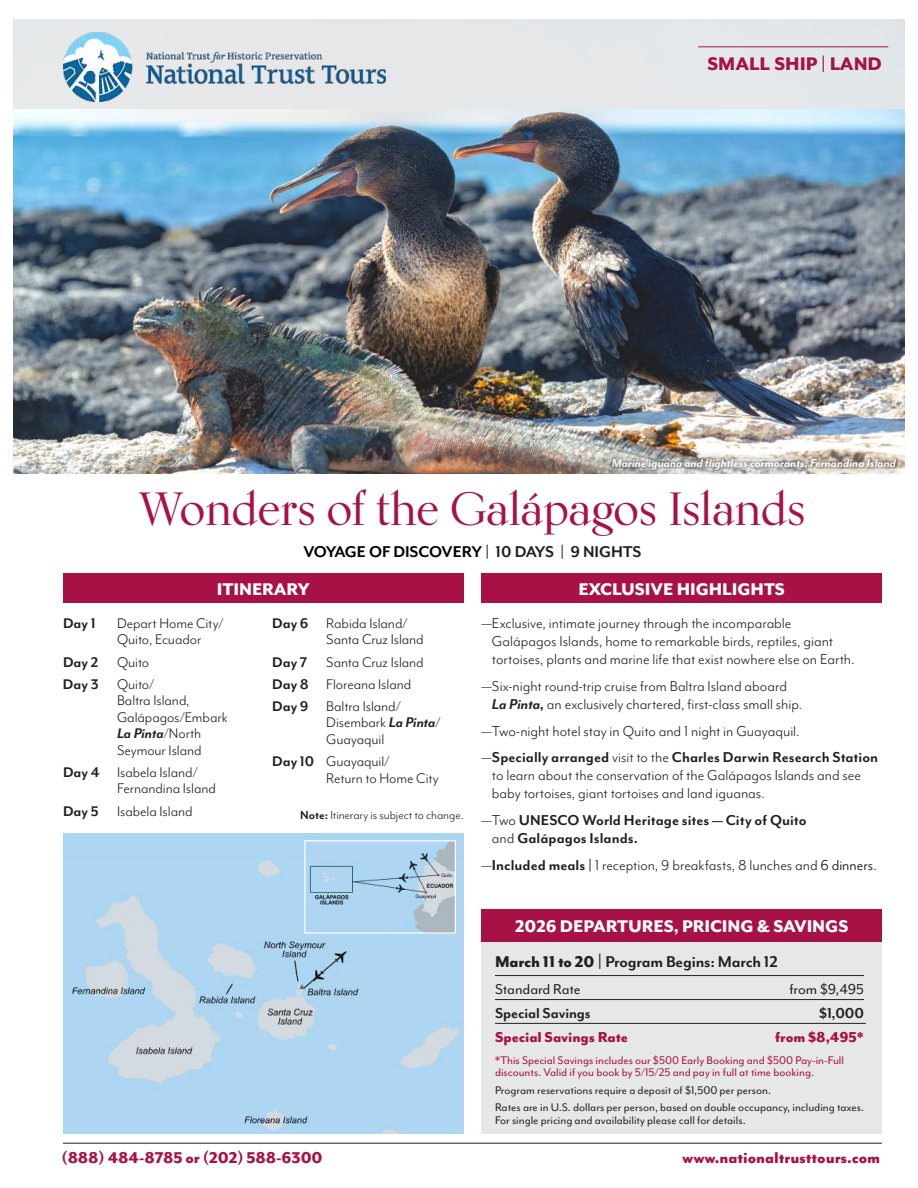
<style>
.page{position:relative;width:918px;height:1188px;background:#fff}
.page>*{position:absolute;margin:0;border:0;box-sizing:border-box;transform-origin:0 0}
.t1{font:500 46.5px "Kumlien Pro";letter-spacing:-.01em;color:#a81146}
.t2{font:800 21px "Mr Eaves San OT";letter-spacing:-.005em;color:#a81146}
.t3{font:800 19.5px "Mr Eaves Mod OT";letter-spacing:-.005em;color:#fff}
.t4{font:800 18px "Mr Eaves Mod OT";letter-spacing:-.005em;color:#a81146}
.t5{font:700 18px "Mr Eaves Mod OT";letter-spacing:-.01em;color:#221f1f}
.t6{font:700 18px "Mr Eaves Mod OT";letter-spacing:-.005em;color:#000}
.t7{font:16.5px/18px "Mr Eaves Mod OT";color:#221f1f}
.t8{font:700 16.5px/18px "Mr Eaves Mod OT";color:#221f1f}
.t9{font:800 16.5px "Mr Eaves Mod OT";letter-spacing:-.005em;color:#a81146}
.t10{font:16.5px "Mr Eaves Mod OT";letter-spacing:-.005em;color:#221f1f}
.t11{font:16.2px/16.5px "Mr Eaves Mod OT";letter-spacing:-.005em;color:#221f1f}
.t12{font:700 16.2px "Mr Eaves Mod OT";color:#221f1f}
.t13{font:italic 700 13.5px "Mr Eaves Mod OT";color:#fff}
.t14{font:13.5px "Mr Eaves Mod OT";letter-spacing:-.005em;color:#221f1f}
.t15{font:12.75px/17.2px "Mr Eaves Mod OT";color:#221f1f}
.t16{font:12.75px/12.8px "Mr Eaves Mod OT";color:#a81146}
.s1{color:#221f1f}
.s2{font-weight:700}
.s3{font-weight:700;font-style:italic}
.s4{font-weight:400}
.s5{color:#000}
.s6{font-weight:800}
.s7{font-weight:800;font-size:19.5px}
</style>
<div class="page">
<img style="left:14px;top:109px;width:890px;height:364px">
<div style="left:63px;top:833px;width:401px;height:301px;background:#acd5f1"></div>
<img style="left:71px;top:859px;width:390px;height:275px">
<hr style="left:63px;top:1143px;width:819px;height:1px;background:#221f1f">
<div style="left:63px;top:574px;width:401px;height:29px;background:#a81146"></div>
<div style="left:14px;top:19px;width:891px;height:90px;background:#e6e7e8"></div>
<div style="left:603px;top:449px;width:302px;height:30px;background:#221f1f;opacity:.75"></div>
<div style="left:482px;top:574px;width:400px;height:29px;background:#a81146"></div>
<hr style="left:430px;top:0;width:130px;height:1px;background:#ec008b">
<img style="left:306px;top:842px;width:148px;height:90px">
<div style="left:304px;top:840px;width:152px;height:94px;border:1px solid #fff"></div>
<hr style="left:698px;top:46px;width:190px;height:1px;background:#a81146">
<img style="left:63px;top:33px;width:323px;height:68px">
<div style="left:482px;top:915px;width:400px;height:219px;background:#e6e7e8"></div>
<hr style="left:495px;top:975px;width:369px;height:1px;background:#221f1f">
<hr style="left:495px;top:999px;width:369px;height:1px;background:#221f1f">
<hr style="left:495px;top:1023px;width:371px;height:1px;background:#221f1f">
<div style="left:482px;top:909px;width:400px;height:32px;background:#a81146"></div>
<p class="t2" style="left:708px;top:55px;width:176px">SMALL SHIP | LAND</p>
<p class="t13" style="left:612px;top:459px;width:286px">Marine iguana and flightless cormorants, Fernandina Island</p>
<h1 class="t1" style="left:139px;top:490px;width:668px">Wonders of the Galápagos Islands</h1>
<p class="t6" style="left:303px;top:545px;width:340px">VOYAGE OF DISCOVERY <span class="s1">| 10 DAYS | 9 NIGHTS</span></p>
<p class="t3" style="left:217px;top:579px;width:94px">ITINERARY</p>
<p class="t12" style="left:63px;top:617px;width:34px">Day 1</p>
<p class="t11" style="left:117px;top:616px;width:108px">Depart Home City/<br>Quito, Ecuador</p>
<p class="t11" style="left:63px;top:651px;width:93px;line-height:22.2px"><span class="s2">Day 2</span> Quito<br><span class="s2">Day 3</span> Quito/</p>
<p class="t11" style="left:117px;top:693px;width:112px">Baltra Island,<br>Galápagos/Embark<br><span class="s3">La Pinta</span>/North<br>Seymour Island</p>
<p class="t11" style="left:117px;top:765px;width:100px;text-indent:-54px"><span class="s2">Day 4</span> Isabela Island/<br>Fernandina Island</p>
<p class="t11" style="left:63px;top:803px;width:131px"><span class="s2">Day 5</span> Isabela Island</p>
<p class="t11" style="left:326px;top:616px;width:99px;text-indent:-54px"><span class="s2">Day 6</span> Rabida Island/<br>Santa Cruz Island</p>
<p class="t11" style="left:272px;top:651px;width:153px;line-height:22.2px"><span class="s2">Day 7</span> Santa Cruz Island<br><span class="s2">Day 8</span> Floreana Island<br><span class="s2">Day 9</span> Baltra Island/</p>
<p class="t11" style="left:326px;top:715px;width:116px">Disembark <span class="s3">La Pinta</span>/<br>Guayaquil</p>
<p class="t11" style="left:326px;top:754px;width:114px;text-indent:-54px"><span class="s2">Day 10</span> Guayaquil/<br>Return to Home City</p>
<p class="t14" style="left:300px;top:810px;width:165px"><span class="s2">Note:</span> Itinerary is subject to change.</p>
<p class="t3" style="left:578px;top:579px;width:208px">EXCLUSIVE HIGHLIGHTS</p>
<p class="t7" style="left:492px;top:615px;width:364px;text-indent:-10px">—Exclusive, intimate journey through the incomparable<br>Galápagos Islands, home to remarkable birds, reptiles, giant tortoises, plants and marine life that exist nowhere else on Earth.</p>
<p class="t7" style="left:492px;top:678px;width:312px;text-indent:-10px">—Six-night round-trip cruise from Baltra Island aboard<br><span class="s3">La Pinta</span><span class="s2">,</span> an exclusively chartered, first-class small ship.</p>
<p class="t7" style="left:481px;top:718px;width:398px;line-height:26.7px">—Two-night hotel stay in Quito and 1 night in Guayaquil.<br>—<span class="s2">Specially arranged</span> visit to the <span class="s2">Charles Darwin Research Station</span></p>
<p class="t7" style="left:492px;top:767px;width:371px">to learn about the conservation of the Galápagos Islands and see baby tortoises, giant tortoises and land iguanas.</p>
<p class="t8" style="left:492px;top:812px;width:316px;text-indent:-10px"><span class="s4">—Two</span> UNESCO World Heritage sites — City of Quito <span class="s4">and</span> Galápagos Islands.</p>
<p class="t7" style="left:481px;top:856px;width:397px">—<span class="s2">Included meals |</span> 1 reception, 9 breakfasts, 8 lunches and <span class="s5">6 dinners.</span></p>
<p class="t3" style="left:515px;top:916px;width:335px">2026 DEPARTURES, PRICING &amp; SAVINGS</p>
<p class="t5" style="left:495px;top:954px;width:284px"><span class="s6">March 11 to 20</span> <span class="s7">|</span> Program Begins: March 12</p>
<p class="t10" style="left:495px;top:982px;width:87px">Standard Rate</p>
<p class="t10" style="left:789px;top:982px;width:76px">from $9,495</p>
<p class="t8" style="left:495px;top:1005px;width:97px">Special Savings</p>
<p class="t8" style="left:819px;top:1005px;width:46px">$1,000</p>
<p class="t9" style="left:495px;top:1028px;width:135px">Special Savings Rate</p>
<p class="t9" style="left:775px;top:1028px;width:90px">from $8,495*</p>
<p class="t16" style="left:495px;top:1054px;width:350px">*This Special Savings includes our $500 Early Booking and $500 Pay-in-Full discounts. Valid if you book by 5/15/25 and pay in full at time booking.</p>
<p class="t15" style="left:495px;top:1082px;width:371px">Program reservations require a deposit of $1,500 per person.<br>Rates are in U.S. dollars per person, based on double occupancy, including taxes.</p>
<p class="t15" style="left:495px;top:1112px;width:252px">For single pricing and availability please call for details.</p>
<p class="t4" style="left:62px;top:1148px;width:263px">(888) 484-8785 or (202) 588-6300</p>
<p class="t4" style="left:682px;top:1148px;width:200px">www.nationaltrusttours.com</p>
</div>
